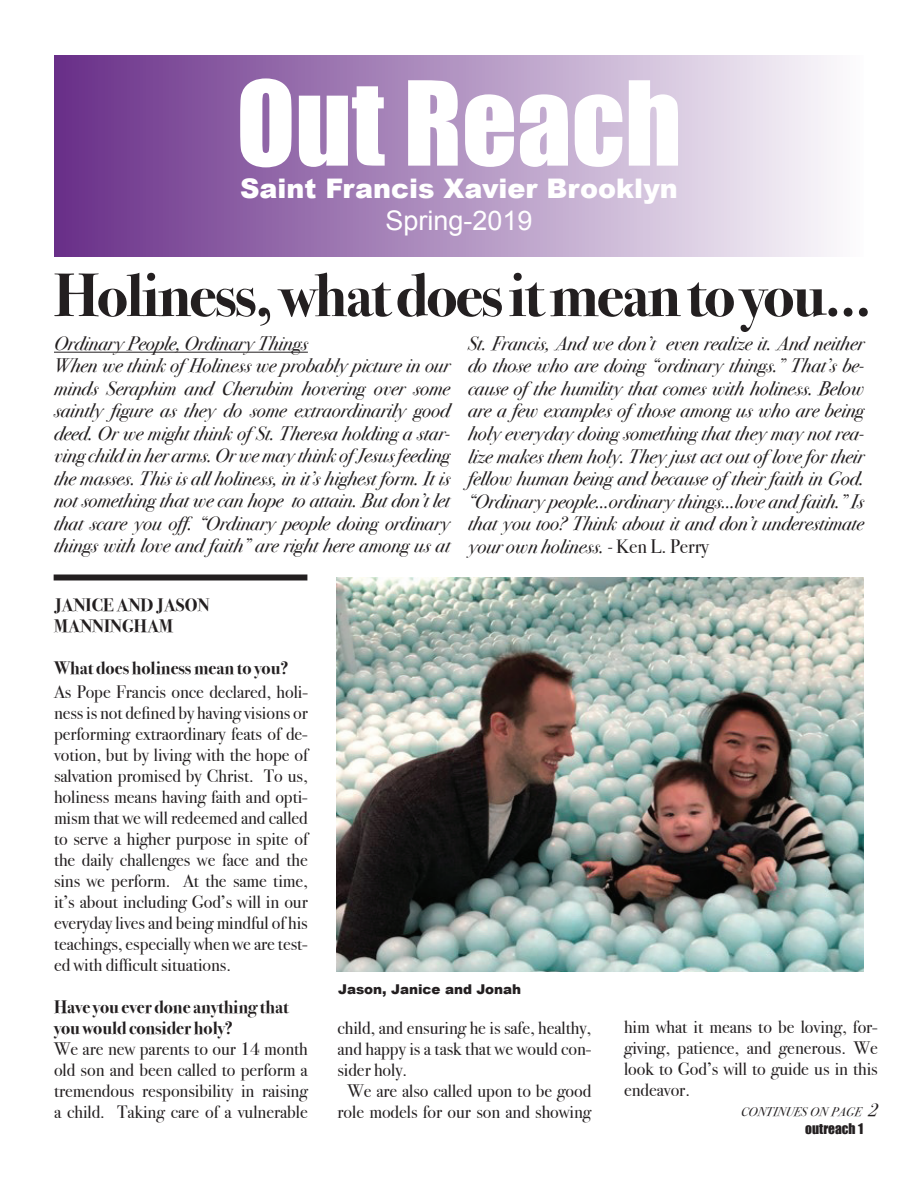
<style>
.page{position:relative;width:918px;height:1188px;background:#fff}
.page>*{position:absolute;margin:0;border:0;box-sizing:border-box;transform-origin:0 0}
.t1{font:108px "Impact";color:#fff}
.t2{font:700 61.5px "Bodoni Svty Two ITCTT";letter-spacing:-.03em;color:#231f20}
.t3{font:900 27px "Arial";color:#fff}
.t4{font:27px "Arial";color:#fff}
.t5{font:italic 19.5px/22.5px "Bodoni Svty Two ITCTT";color:#231f20}
.t6{font:18px/21px "Bodoni Svty Two ITCTT";color:#231f20;text-align:justify}
.t7{font:700 18px/21px "Bodoni Svty Two ITCTT";color:#231f20}
.t8{font:900 13.5px "Arial";color:#231f20}
.t9{font:13.5px "Impact";color:#231f20}
.t10{font:italic 12.6px "Bodoni Svty Two ITCTT";letter-spacing:-.005em;color:#231f20}
.s1{font-style:normal}
.s2{font-size:18px}
</style>
<div class="page">
<div style="left:55px;top:55px;width:809px;height:201px;background:linear-gradient(to right,#692e88,#fdfcfd)"></div>
<img style="left:336px;top:577px;width:528px;height:395px">
<div style="left:54px;top:574px;width:253px;height:6px;background:#231f20"></div>
<hr style="left:54px;top:352px;width:254px;height:1px;background:#231f20">
<h1 class="t1" style="left:236px;top:39px;width:447px">Out Reach</h1>
<h3 class="t3" style="left:240px;top:169px;width:439px">Saint Francis Xavier Brooklyn</h3>
<h3 class="t4" style="left:385px;top:203px;width:149px">Spring-2019</h3>
<h2 class="t2" style="left:54px;top:244px;width:819px">Holiness, what does it mean to you...</h2>
<p class="t5" style="left:54px;top:331px;width:398px">Ordinary People, Ordinary Things<br>When we think of Holiness we probably picture in our minds Seraphim and Cherubim hovering over some saintly figure as they do some extraordinarily good deed. Or we might think of St. Theresa holding a star&shy;ving child in her arms. Or we may think of Jesus feeding the masses. This is all holiness, in it’s highest form. It is not something that we can hope to attain. But don’t let that scare you off. “Ordinary people doing ordinary things with love and faith” are right here among us at</p>
<p class="t5" style="left:468px;top:331px;width:398px;text-align:justify">St. Francis, And we don’t even realize it. And neither do those who are doing “ordinary things.” That’s be&shy;cause of the humility that comes with holiness. Below are a few examples of those among us who are being holy everyday doing something that they may not rea&shy;lize makes them holy. They just act out of love for their fellow human being and because of their faith in God. “Ordinary people...ordinary things...love and faith.” Is that you too? Think about it and don’t underestimate your own holiness. - <span class="s1">Ken L. Perry</span></p>
<p class="t7" style="left:54px;top:592px;width:157px;line-height:21.6px">JANICE AND JASON<br>MANNINGHAM</p>
<p class="t7" style="left:54px;top:656px;width:236px">What does holiness mean to you?</p>
<p class="t6" style="left:54px;top:679px;width:255px">As Pope Francis once declared, holi&shy;ness is not defined by having visions or performing extraordinary feats of de&shy;votion, but by living with the hope of salvation promised by Christ. To us, holiness means having faith and opti&shy;mism that we will redeemed and called to serve a higher purpose in spite of the daily challenges we face and the sins we perform. At the same time, it’s about including God’s will in our everyday lives and being mindful of his teachings, especially when we are test&shy;ed with difficult situations.</p>
<p class="t7" style="left:54px;top:995px;width:236px">Have you ever done anything that you would consider holy?</p>
<p class="t6" style="left:54px;top:1037px;width:255px">We are new parents to our 14 month old son and been called to perform a tremendous responsibility in raising a child. Taking care of a vulnerable</p>
<p class="t8" style="left:338px;top:979px;width:185px">Jason, Janice and Jonah</p>
<p class="t6" style="left:338px;top:1015px;width:255px">child, and ensuring he is safe, healthy,</p>
<p class="t6" style="left:338px;top:1036px;width:255px">and happy is a task that we would con-</p>
<p class="t6" style="left:338px;top:1057px;width:71px">sider holy.</p>
<p class="t6" style="left:347px;top:1078px;width:245px">We are also called upon to be good</p>
<p class="t6" style="left:338px;top:1099px;width:255px">role models for our son and showing</p>
<p class="t6" style="left:624px;top:1014px;width:255px">him what it means to be loving, for&shy;giving, patience, and generous. We look to God’s will to guide us in this endeavor.</p>
<p class="t10" style="left:741px;top:1101px;width:138px">CONTINUES ON PAGE <span class="s2">2</span></p>
<p class="t9" style="left:805px;top:1118px;width:59px">outreach 1</p>
</div>
